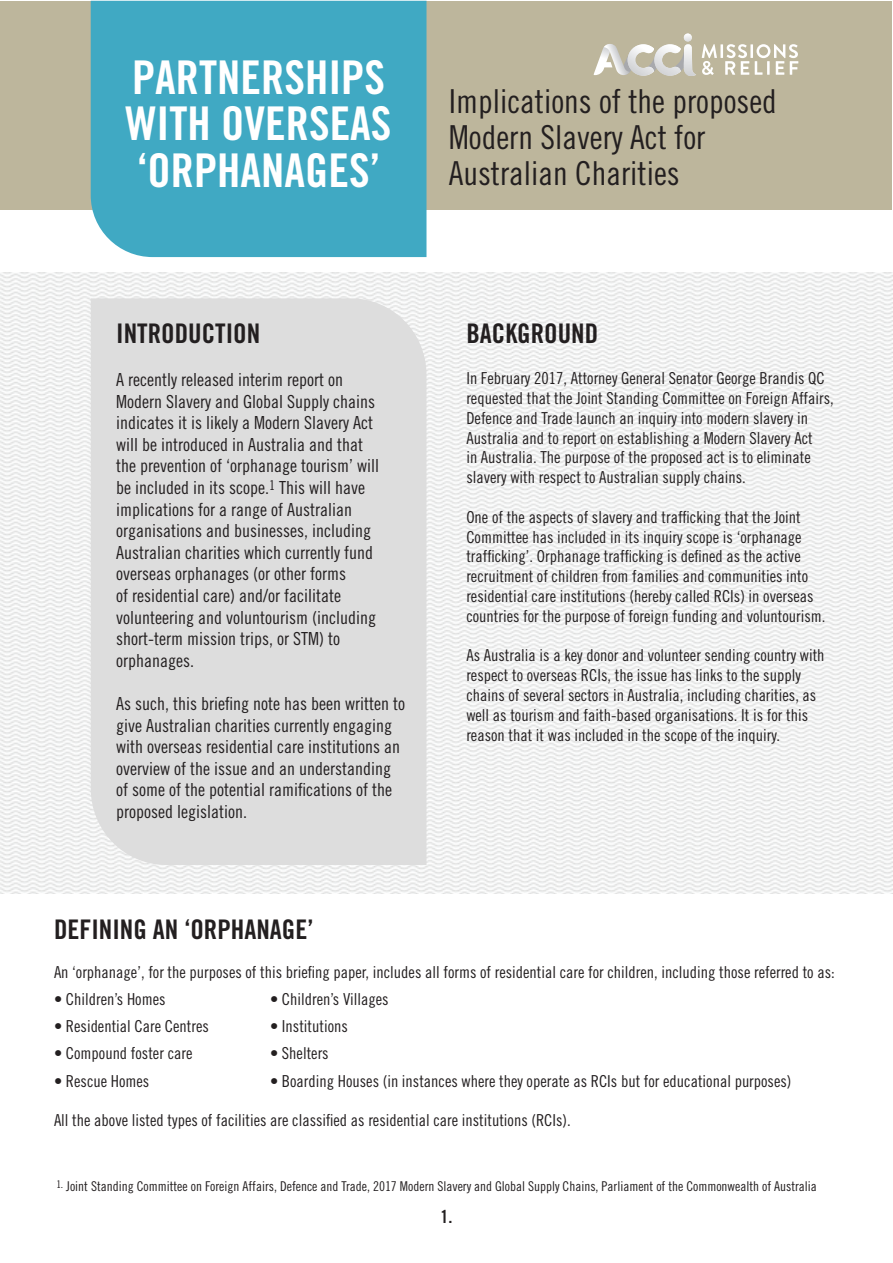
<style>
.page{position:relative;width:893px;height:1263px;background:#fff}
.page>*{position:absolute;margin:0;border:0;box-sizing:border-box;transform-origin:0 0}
.t1{font:46.5px/46.5px "Trade Gothic Bold Cond Twenty";color:#fff}
.t2{font:33px/36px "Trade Gothic Cond Eighteen";color:#231f20}
.t3{font:27px "Trade Gothic Bold Cond Twenty";color:#231f20}
.t4{font:18px/21.6px "Trade Gothic Cond Eighteen";color:#231f20}
.t5{font:18px "Trade Gothic Bold Cond Twenty";color:#231f20}
.t6{font:16.5px/19.8px "Trade Gothic Cond Eighteen";color:#231f20}
.t7{font:13.5px "Trade Gothic Cond Eighteen";color:#231f20}
</style>
<div class="page">
<img style="left:0;top:272px;width:893px;height:621px">
<div style="left:91px;top:298px;width:335px;height:567px;background:#ddd"></div>
<div style="left:1px;top:1px;width:891px;height:209px;background:#bdb69c"></div>
<div style="left:91px;top:1px;width:335px;height:256px;background:#40a9c3"></div>
<hr style="left:720px;top:44px;width:3px;height:14px;background:#fff">
<hr style="left:750px;top:44px;width:3px;height:14px;background:#fff">
<svg style="left:702px;top:44px;width:15px;height:31px"></svg>
<svg style="left:725px;top:44px;width:24px;height:31px"></svg>
<svg style="left:755px;top:44px;width:43px;height:31px"></svg>
<svg style="left:594px;top:34px;width:102px;height:42px"></svg>
<p class="t1" style="left:126px;top:54px;width:267px">PARTNERSHIPS<br>WITH OVERSEAS ‘ORPHANAGES’</p>
<p class="t2" style="left:449px;top:83px;width:330px">Implications of the proposed<br>Modern Slavery Act for<br>Australian Charities</p>
<p class="t3" style="left:116px;top:317px;width:146px">INTRODUCTION</p>
<p class="t4" style="left:116px;top:369px;width:264px">A recently released interim report on Modern Slavery and Global Supply chains indicates it is likely a Modern Slavery Act will be introduced in Australia and that the prevention of ‘orphanage tourism’ will be included in its scope.<sup>1</sup> This will have implications for a range of Australian organisations and businesses, including Australian charities which currently fund overseas orphanages (or other forms<br>of residential care) and/or facilitate volunteering and voluntourism (including short-term mission trips, or STM) to orphanages.</p>
<p class="t4" style="left:116px;top:693px;width:290px">As such, this briefing note has been written to give Australian charities currently engaging with overseas residential care institutions an overview of the issue and an understanding of some of the potential ramifications of the proposed legislation.</p>
<p class="t3" style="left:466px;top:317px;width:133px">BACKGROUND</p>
<p class="t6" style="left:466px;top:368px;width:369px">In February 2017, Attorney General Senator George Brandis QC requested that the Joint Standing Committee on Foreign Affairs, Defence and Trade launch an inquiry into modern slavery in Australia and to report on establishing a Modern Slavery Act<br>in Australia. The purpose of the proposed act is to eliminate slavery with respect to Australian supply chains.</p>
<p class="t6" style="left:466px;top:507px;width:361px">One of the aspects of slavery and trafficking that the Joint Committee has included in its inquiry scope is ‘orphanage trafficking’. Orphanage trafficking is defined as the active recruitment of children from families and communities into residential care institutions (hereby called RCIs) in overseas countries for the purpose of foreign funding and voluntourism.</p>
<p class="t6" style="left:466px;top:645px;width:360px">As Australia is a key donor and volunteer sending country with respect to overseas RCIs, the issue has links to the supply chains of several sectors in Australia, including charities, as well as tourism and faith-based organisations. It is for this reason that it was included in the scope of the inquiry.</p>
<p class="t3" style="left:54px;top:913px;width:261px">DEFINING AN ‘ORPHANAGE’</p>
<p class="t6" style="left:54px;top:962px;width:782px">An ‘orphanage’, for the purposes of this briefing paper, includes all forms of residential care for children, including those referred to as:</p>
<p class="t6" style="left:54px;top:989px;width:113px">• Children’s Homes</p>
<p class="t6" style="left:270px;top:989px;width:120px">• Children’s Villages</p>
<p class="t6" style="left:54px;top:1016px;width:156px">• Residential Care Centres</p>
<p class="t6" style="left:270px;top:1016px;width:79px">• Institutions</p>
<p class="t6" style="left:54px;top:1043px;width:140px">• Compound foster care</p>
<p class="t6" style="left:270px;top:1043px;width:60px">• Shelters</p>
<p class="t6" style="left:54px;top:1070px;width:97px">• Rescue Homes</p>
<p class="t6" style="left:270px;top:1070px;width:523px">• Boarding Houses (in instances where they operate as RCIs but for educational purposes)</p>
<p class="t6" style="left:54px;top:1110px;width:518px">All the above listed types of facilities are classified as residential care institutions (RCIs).</p>
<p class="t7" style="left:56px;top:1178px;width:762px"><sup>1.</sup> Joint Standing Committee on Foreign Affairs, Defence and Trade, 2017 Modern Slavery and Global Supply Chains, Parliament of the Commonwealth of Australia</p>
<p class="t5" style="left:440px;top:1205px;width:13px">1.</p>
</div>
